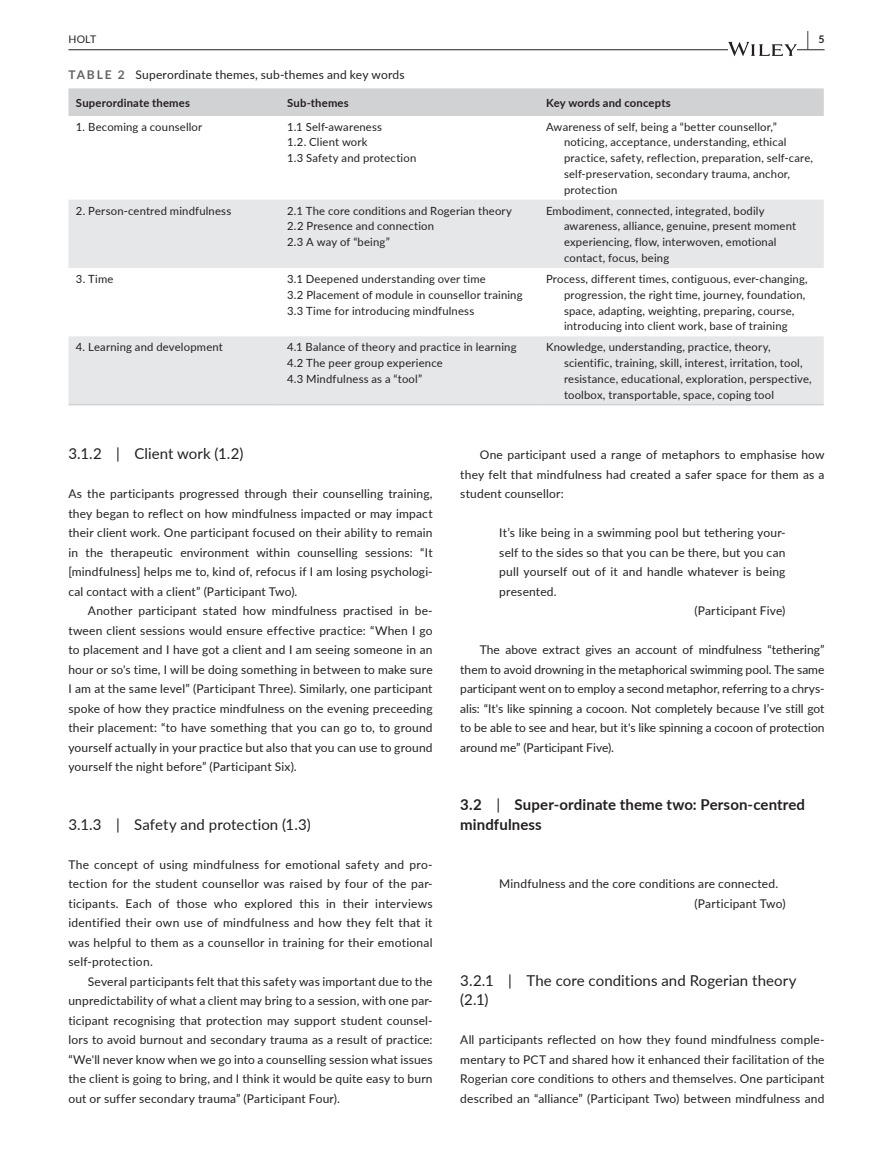
<style>
.page{position:relative;width:893px;height:1174px;background:#fff}
.page>*{position:absolute;margin:0;border:0;box-sizing:border-box;transform-origin:0 0}
.t1{font:700 19.5px "Lato";color:#231f20;scale:.43 1}
.t2{font:15px/19.5px "Lato";letter-spacing:.005em;color:#231f20}
.t3{font:700 15px/19.5px "Lato";letter-spacing:.01em;color:#231f20}
.t4{font:12px/19.5px "Lato";letter-spacing:.015em;color:#231f20;text-align:justify}
.t5{font:11.25px/15.8px "Lato";letter-spacing:.015em;color:#231f20}
.t6{font:700 11.25px "Lato";letter-spacing:.02em;color:#231f20}
.t7{font:10.5px "Lato";color:#231f20}
.s1{font-weight:700;color:#636366}
.s2{font-weight:400}
</style>
<div class="page">
<hr style="left:68px;top:49px;width:756px;height:1px;background:#231f20">
<svg style="left:728px;top:42px;width:69px;height:14px"></svg>
<div style="left:68px;top:88px;width:756px;height:28px;background:#d1d2d4"></div>
<svg style="left:68px;top:200px;width:756px;height:204px;fill:#e6e7e9"></svg>
<hr style="left:68px;top:404px;width:212px;height:1px;background:#d1d2d4">
<hr style="left:280px;top:404px;width:259px;height:1px;background:#d1d2d4">
<hr style="left:538px;top:404px;width:286px;height:1px;background:#d1d2d4">
<p class="t7" style="left:68px;top:31px;width:29px">HOLT</p>
<h1 class="t1" style="left:807px;top:25px;width:43px">| <sup>5</sup></h1>
<p class="t4" style="left:68px;top:64px;width:338px"><span class="s1">TABLE 2</span> Superordinate themes, sub-themes and key words</p>
<p class="t6" style="left:76px;top:94px;width:116px">Superordinate themes</p>
<p class="t6" style="left:287px;top:94px;width:63px">Sub-themes</p>
<p class="t6" style="left:546px;top:94px;width:126px">Key words and concepts</p>
<p class="t5" style="left:76px;top:118px;width:128px">1. Becoming a counsellor</p>
<p class="t5" style="left:287px;top:118px;width:131px">1.1 Self-awareness<br>1.2. Client work<br>1.3 Safety and protection</p>
<p class="t5" style="left:564px;top:118px;width:251px;text-indent:-18px">Awareness of self, being a “better counsellor,” noticing, acceptance, understanding, ethical practice, safety, reflection, preparation, self-care, self-preservation, secondary trauma, anchor, protection</p>
<p class="t5" style="left:76px;top:202px;width:157px">2. Person-centred mindfulness</p>
<p class="t5" style="left:287px;top:202px;width:226px">2.1 The core conditions and Rogerian theory<br>2.2 Presence and connection<br>2.3 A way of “being”</p>
<p class="t5" style="left:564px;top:202px;width:234px;text-indent:-18px">Embodiment, connected, integrated, bodily awareness, alliance, genuine, present moment experiencing, flow, interwoven, emotional contact, focus, being</p>
<p class="t5" style="left:76px;top:271px;width:39px">3. Time</p>
<p class="t5" style="left:287px;top:271px;width:237px">3.1 Deepened understanding over time<br>3.2 Placement of module in counsellor training<br>3.3 Time for introducing mindfulness</p>
<p class="t5" style="left:564px;top:271px;width:245px;text-indent:-18px">Process, different times, contiguous, ever-changing, progression, the right time, journey, foundation, space, adapting, weighting, preparing, course, introducing into client work, base of training</p>
<p class="t5" style="left:76px;top:339px;width:148px">4. Learning and development</p>
<p class="t5" style="left:287px;top:339px;width:231px">4.1 Balance of theory and practice in learning<br>4.2 The peer group experience<br>4.3 Mindfulness as a “tool”</p>
<p class="t5" style="left:564px;top:339px;width:249px;text-indent:-18px">Knowledge, understanding, practice, theory, scientific, training, skill, interest, irritation, tool, resistance, educational, exploration, perspective, toolbox, transportable, space, coping tool</p>
<p class="t2" style="left:68px;top:443px;width:176px">3.1.2 | Client work (1.2)</p>
<p class="t4" style="left:68px;top:483px;width:366px">As the participants progressed through their counselling training, they began to reflect on how mindfulness impacted or may impact their client work. One participant focused on their ability to remain in the therapeutic environment within counselling sessions: “It [mindfulness] helps me to, kind of, refocus if I am losing psychologi&shy;cal contact with a client” (Participant Two).</p>
<p class="t4" style="left:68px;top:600px;width:366px;text-indent:20px">Another participant stated how mindfulness practised in be&shy;tween client sessions would ensure effective practice: “When I go to placement and I have got a client and I am seeing someone in an hour or so's time, I will be doing something in between to make sure I am at the same level” (Participant Three). Similarly, one participant spoke of how they practice mindfulness on the evening preceeding their placement: “to have something that you can go to, to ground yourself actually in your practice but also that you can use to ground yourself the night before” (Participant Six).</p>
<p class="t2" style="left:68px;top:814px;width:244px">3.1.3 | Safety and protection (1.3)</p>
<p class="t4" style="left:68px;top:854px;width:366px">The concept of using mindfulness for emotional safety and pro&shy;tection for the student counsellor was raised by four of the par&shy;ticipants. Each of those who explored this in their interviews identified their own use of mindfulness and how they felt that it was helpful to them as a counsellor in training for their emotional self-protection.</p>
<p class="t4" style="left:68px;top:971px;width:366px;text-indent:20px">Several participants felt that this safety was important due to the unpredictability of what a client may bring to a session, with one par&shy;ticipant recognising that protection may support student counsel&shy;lors to avoid burnout and secondary trauma as a result of practice: “We'll never know when we go into a counselling session what issues the client is going to bring, and I think it would be quite easy to burn out or suffer secondary trauma” (Participant Four).</p>
<p class="t4" style="left:460px;top:444px;width:366px;text-indent:20px">One participant used a range of metaphors to emphasise how they felt that mindfulness had created a safer space for them as a student counsellor:</p>
<p class="t4" style="left:499px;top:522px;width:288px">It’s like being in a swimming pool but tethering your-</p>
<p class="t4" style="left:499px;top:542px;width:288px">self to the sides so that you can be there, but you can</p>
<p class="t4" style="left:499px;top:561px;width:288px">pull yourself out of it and handle whatever is being</p>
<p class="t4" style="left:499px;top:581px;width:59px">presented.</p>
<p class="t4" style="left:694px;top:600px;width:93px">(Participant Five)</p>
<p class="t4" style="left:460px;top:639px;width:366px;text-indent:20px">The above extract gives an account of mindfulness “tethering” them to avoid drowning in the metaphorical swimming pool. The same participant went on to employ a second metaphor, referring to a chrys&shy;alis: “It's like spinning a cocoon. Not completely because I’ve still got to be able to see and hear, but it's like spinning a cocoon of protection around me” (Participant Five).</p>
<p class="t3" style="left:460px;top:794px;width:346px">3.2 <span class="s2">|</span> Super-ordinate theme two: Person-centred mindfulness</p>
<p class="t4" style="left:695px;top:873px;width:92px;text-indent:-195px">Mindfulness and the core conditions are connected. (Participant Two)</p>
<p class="t2" style="left:460px;top:970px;width:338px">3.2.1 | The core conditions and Rogerian theory (2.1)</p>
<p class="t4" style="left:460px;top:1029px;width:366px">All participants reflected on how they found mindfulness comple&shy;mentary to PCT and shared how it enhanced their facilitation of the Rogerian core conditions to others and themselves. One participant described an “alliance” (Participant Two) between mindfulness and</p>
</div>
